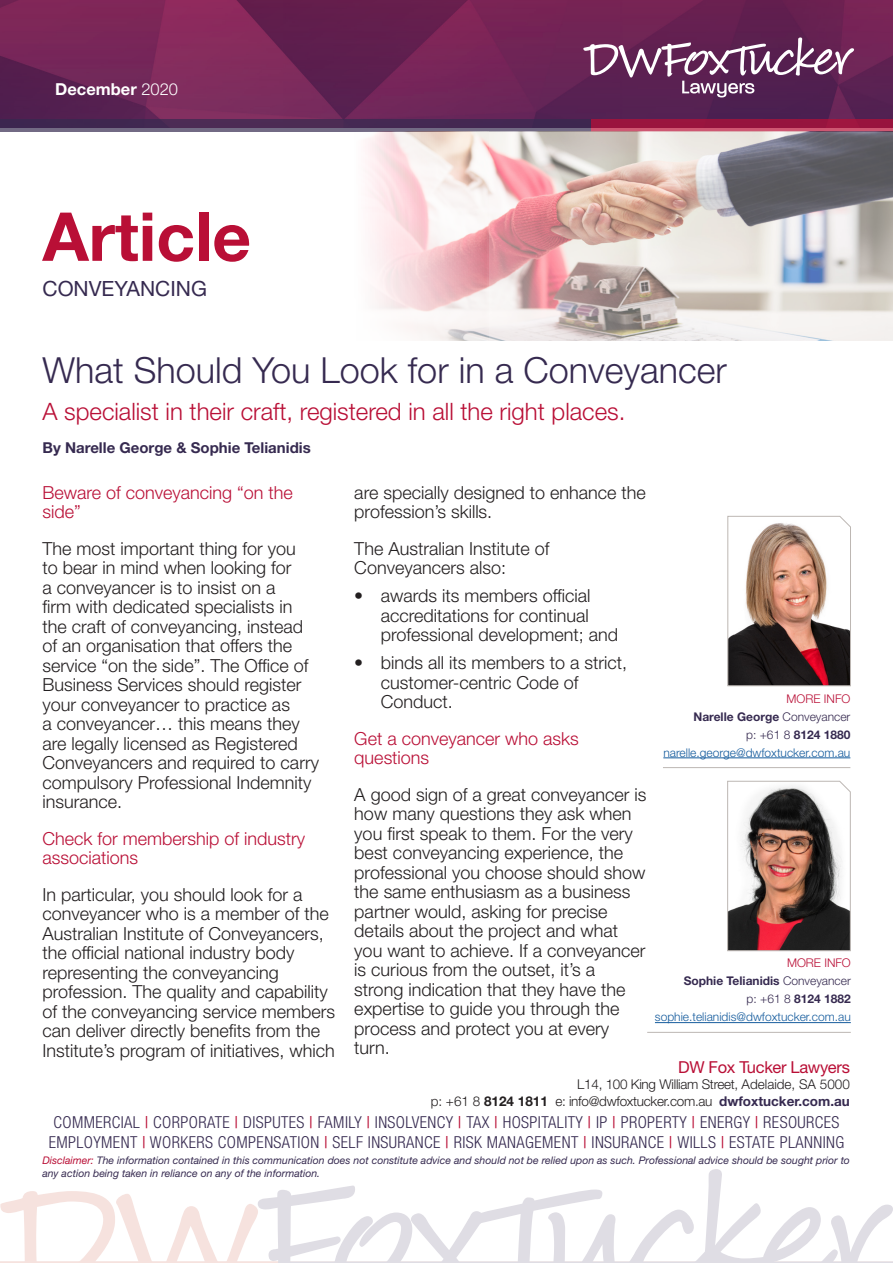
<style>
.page{position:relative;width:893px;height:1263px;background:#fff}
.page>*{position:absolute;margin:0;border:0;box-sizing:border-box;transform-origin:0 0}
.t1{font:700 67.5px "Helvetica Neue LT Std";color:#b90f36}
.Heading_1{font:300 36px "Helvetica Neue LT Std";color:#362a50}
.t2{font:300 24px "Helvetica Neue LT Std";color:#b90f36}
.t3{font:21px "Helvetica Neue LT Std";color:#362a50}
.t4{font:300 18px/19.5px "Helvetica Neue LT Std";color:#231f20}
.t5{font:300 18px/19.5px "Helvetica Neue LT Std";color:#b90f36}
.t6{font:300 condensed 16.5px "Helvetica Neue LT Std";letter-spacing:.025em;color:#362a50}
.t7{font:16.5px "Helvetica Neue LT Std";letter-spacing:-.02em;color:#b90f36}
.t8{font:700 16.5px "Helvetica Neue LT Std";color:#fff}
.t9{font:700 15px "Helvetica Neue LT Std";color:#362a50}
.t10{font:300 13.5px "Helvetica Neue LT Std";letter-spacing:-.02em;color:#231f20}
.t11{font:300 12px/18px "Helvetica Neue LT Std";color:#175d9e;text-align:right}
.t12{font:italic 10.5px/12.6px "Helvetica Neue LT Std";color:#362a50}
.s1{font-weight:300}
.s2{color:#b90f36}
.s3{font-weight:700;color:#362a50}
.s4{color:#362a50}
.s5{font-weight:700}
.s6{font-weight:400;color:#b90f36}
</style>
<div class="page">
<svg style="left:0;top:1169px;width:893px;height:94px"></svg>
<img style="left:0;top:0;width:893px;height:119px">
<svg style="left:0;top:119px;width:591px;height:13px"></svg>
<svg style="left:591px;top:119px;width:302px;height:13px;fill:#9a143e"></svg>
<svg style="left:583px;top:37px;width:271px;height:60px"></svg>
<svg style="left:727px;top:516px;width:124px;height:170px"></svg>
<hr style="left:663px;top:767px;width:187px;height:1px;background:#bdb7b3">
<hr style="left:663px;top:757px;width:187px;height:1px;background:#175d9e">
<hr style="left:647px;top:1032px;width:204px;height:1px;background:#bdb7b3">
<hr style="left:655px;top:1022px;width:196px;height:1px;background:#175d9e">
<svg style="left:727px;top:781px;width:124px;height:170px"></svg>
<img style="left:365px;top:132px;width:528px;height:208px">
<p class="t8" style="left:55px;top:79px;width:124px">December <span class="s1">2020</span></p>
<p class="t1" style="left:43px;top:195px;width:210px">Article</p>
<p class="t3" style="left:43px;top:276px;width:166px">CONVEYANCING</p>
<p class="Heading_1" style="left:43px;top:348px;width:686px">What Should You Look for in a Conveyancer</p>
<p class="t2" style="left:43px;top:397px;width:584px">A specialist in their craft, registered in all the right places.</p>
<p class="t9" style="left:43px;top:438px;width:270px">By Narelle George &amp; Sophie Telianidis</p>
<p class="t5" style="left:43px;top:482px;width:252px">Beware of conveyancing “on the side”</p>
<p class="t4" style="left:43px;top:538px;width:278px">The most important thing for you<br>to bear in mind when looking for<br>a conveyancer is to insist on a<br>firm with dedicated specialists in the craft of conveyancing, instead of an organisation that offers the service “on the side”. The Office of<br>Business Services should register your conveyancer to practice as<br>a conveyancer… this means they are legally licensed as Registered<br>Conveyancers and required to carry compulsory Professional Indemnity insurance.</p>
<p class="t5" style="left:43px;top:828px;width:264px">Check for membership of industry associations</p>
<p class="t4" style="left:43px;top:884px;width:294px">In particular, you should look for a conveyancer who is a member of the Australian Institute of Conveyancers, the official national industry body representing the conveyancing profession. The quality and capability of the conveyancing service members can deliver directly benefits from the Institute’s program of initiatives, which</p>
<p class="t4" style="left:354px;top:482px;width:293px">are specially designed to enhance the profession’s skills.</p>
<p class="t4" style="left:354px;top:538px;width:197px">The Australian Institute of<br>Conveyancers also:</p>
<p class="t4" style="left:381px;top:586px;width:239px;text-indent:-27px">• awards its members official accreditations for continual professional development; and</p>
<p class="t4" style="left:381px;top:653px;width:248px;text-indent:-27px">• binds all its members to a strict, customer-centric Code of<br>Conduct.</p>
<p class="t5" style="left:354px;top:728px;width:226px">Get a conveyancer who asks questions</p>
<p class="t4" style="left:354px;top:784px;width:294px">A good sign of a great conveyancer is how many questions they ask when you first speak to them. For the very best conveyancing experience, the professional you choose should show the same enthusiasm as a business partner would, asking for precise details about the project and what you want to achieve. If a conveyancer is curious from the outset, it’s a strong indication that they have the expertise to guide you through the process and protect you at every turn.</p>
<p class="t11" style="left:663px;top:689px;width:189px"><span class="s2">MORE INFO<br></span><span class="s3">Narelle George</span> <span class="s4">Conveyancer<br>p: +61 8</span> <span class="s3">8124 1880 </span>narelle.george@dwfoxtucker.com.au</p>
<p class="t11" style="left:655px;top:954px;width:197px"><span class="s2">MORE INFO<br></span><span class="s3">Sophie Telianidis</span> <span class="s4">Conveyancer<br>p: +61 8</span> <span class="s3">8124 1882 </span>sophie.telianidis@dwfoxtucker.com.au</p>
<p class="t7" style="left:678px;top:1057px;width:173px">DW Fox Tucker Lawyers</p>
<p class="t10" style="left:577px;top:1076px;width:274px">L14, 100 King William Street, Adelaide, SA 5000</p>
<p class="t10" style="left:431px;top:1092px;width:421px">p: +61 8 <span class="s5">8124 1811</span> e: info@dwfoxtucker.com.au <span class="s3">dwfoxtucker.com.au</span></p>
<p class="t6" style="left:53px;top:1113px;width:788px">COMMERCIAL <span class="s6">|</span> CORPORATE <span class="s6">|</span> DISPUTES <span class="s6">|</span> FAMILY <span class="s6">|</span> INSOLVENCY <span class="s6">|</span> TAX <span class="s6">|</span> HOSPITALITY <span class="s6">|</span> IP <span class="s6">|</span> PROPERTY <span class="s6">|</span> ENERGY <span class="s6">|</span> RESOURCES</p>
<p class="t6" style="left:49px;top:1132px;width:797px">EMPLOYMENT <span class="s6">|</span> WORKERS COMPENSATION <span class="s6">|</span> SELF INSURANCE <span class="s6">|</span> RISK MANAGEMENT <span class="s6">|</span> INSURANCE <span class="s6">|</span> WILLS <span class="s6">|</span> ESTATE PLANNING</p>
<p class="t12" style="left:42px;top:1154px;width:809px"><span class="s2">Disclaimer:</span> The information contained in this communication does not constitute advice and should not be relied upon as such. Professional advice should be sought prior to any action being taken in reliance on any of the information.</p>
</div>
